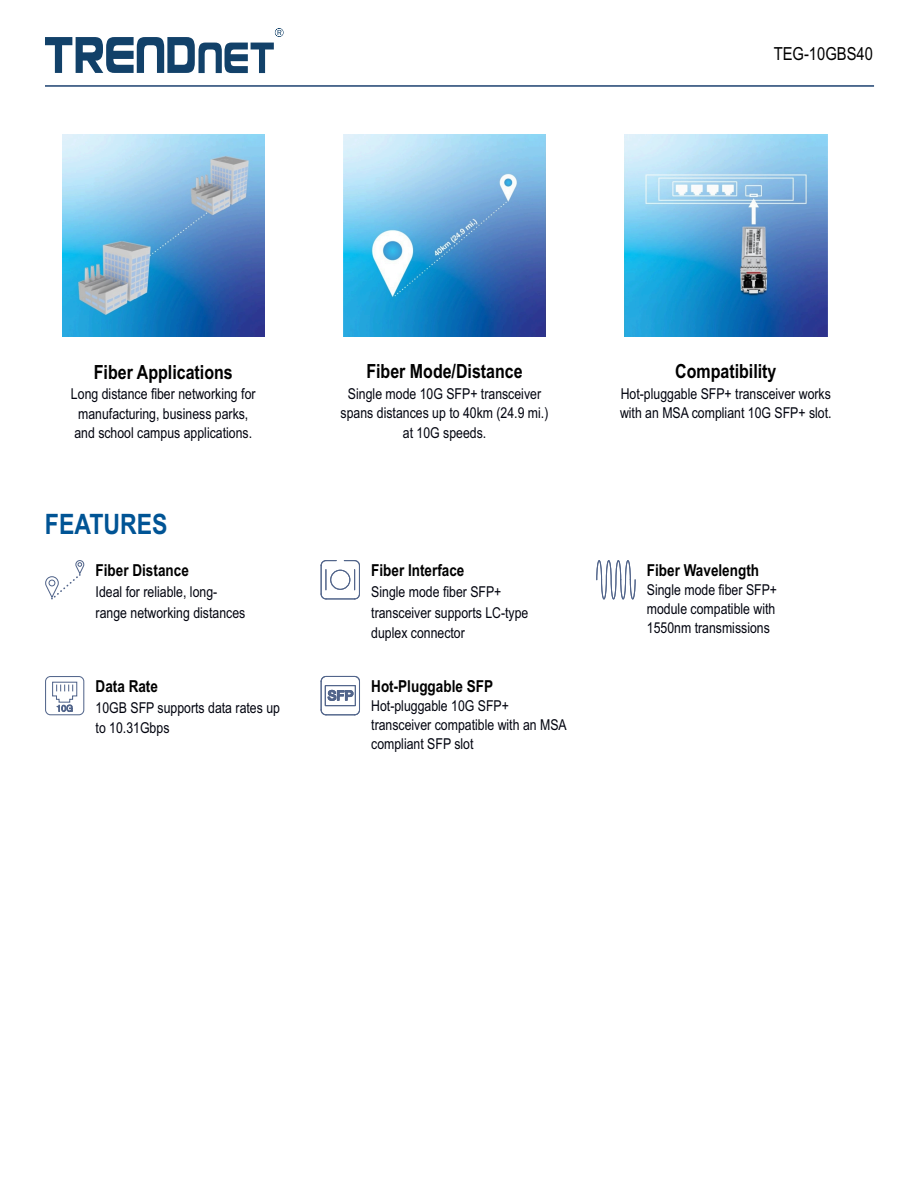
<style>
.page{position:relative;width:918px;height:1188px;background:#fff}
.page>*{position:absolute;margin:0;border:0;box-sizing:border-box;transform-origin:0 0}
.t1{font:700 28.2px "Arial Narrow";color:#005495}
.t2{font:700 19.5px "Arial Narrow";color:#000}
.t3{font:18px "Arial Narrow";color:#000}
.t4{font:700 16.5px "Arial Narrow";color:#000}
.t5{font:15px/19.4px "Arial Narrow";color:#00030e}
</style>
<div class="page">
<img style="left:62px;top:134px;width:203px;height:203px">
<img style="left:343px;top:134px;width:203px;height:203px">
<img style="left:625px;top:134px;width:202px;height:203px">
<svg style="left:45px;top:28px;width:239px;height:45px"></svg>
<hr style="left:45px;top:85px;width:829px;height:2px;background:#32537d">
<svg style="left:45px;top:560px;width:40px;height:40px"></svg>
<svg style="left:320px;top:560px;width:40px;height:40px"></svg>
<svg style="left:596px;top:560px;width:40px;height:40px"></svg>
<div style="left:45px;top:676px;width:39px;height:39px;border:1px solid #52658b;border-radius:5px"></div>
<svg style="left:52px;top:681px;width:26px;height:31px"></svg>
<svg style="left:320px;top:675px;width:40px;height:41px"></svg>
<div style="left:325px;top:685px;width:31px;height:21px;border:1px solid #52658b"></div>
<p class="t3" style="left:774px;top:47px;width:101px">TEG-10GBS40</p>
<h2 class="t2" style="left:94px;top:364px;width:140px">Fiber Applications</h2>
<p class="t5" style="left:71px;top:386px;width:186px">Long distance fiber networking for manufacturing, business parks, and school campus applications.</p>
<h1 class="t1" style="left:45px;top:513px;width:124px">FEATURES</h1>
<p class="t4" style="left:96px;top:564px;width:95px">Fiber Distance</p>
<p class="t5" style="left:96px;top:583px;width:151px;line-height:20.7px">Ideal for reliable, long&shy;range networking distances</p>
<p class="t4" style="left:96px;top:680px;width:64px">Data Rate</p>
<p class="t5" style="left:96px;top:699px;width:186px;line-height:20.7px">10GB SFP supports data rates up to 10.31Gbps</p>
<h2 class="t2" style="left:366px;top:364px;width:158px">Fiber Mode/Distance</h2>
<p class="t5" style="left:341px;top:385px;width:209px;text-align:center">Single mode 10G SFP+ transceiver spans distances up to 40km (24.9 mi.) at 10G speeds.</p>
<p class="t4" style="left:371px;top:564px;width:95px">Fiber Interface</p>
<p class="t5" style="left:371px;top:583px;width:159px;line-height:20.7px">Single mode fiber SFP+ transceiver supports LC-type duplex connector</p>
<p class="t4" style="left:371px;top:680px;width:123px">Hot-Pluggable SFP</p>
<p class="t5" style="left:371px;top:698px;width:197px;line-height:18.9px">Hot-pluggable 10G SFP+ transceiver compatible with an MSA compliant SFP slot</p>
<h2 class="t2" style="left:675px;top:364px;width:103px">Compatibility</h2>
<p class="t5" style="left:620px;top:385px;width:213px">Hot-pluggable SFP+ transceiver works with an MSA compliant 10G SFP+ slot.</p>
<p class="t4" style="left:647px;top:564px;width:114px">Fiber Wavelength</p>
<p class="t5" style="left:647px;top:582px;width:132px;line-height:18.9px;text-align:justify">Single mode fiber SFP+ module compatible with 1550nm transmissions</p>
</div>
